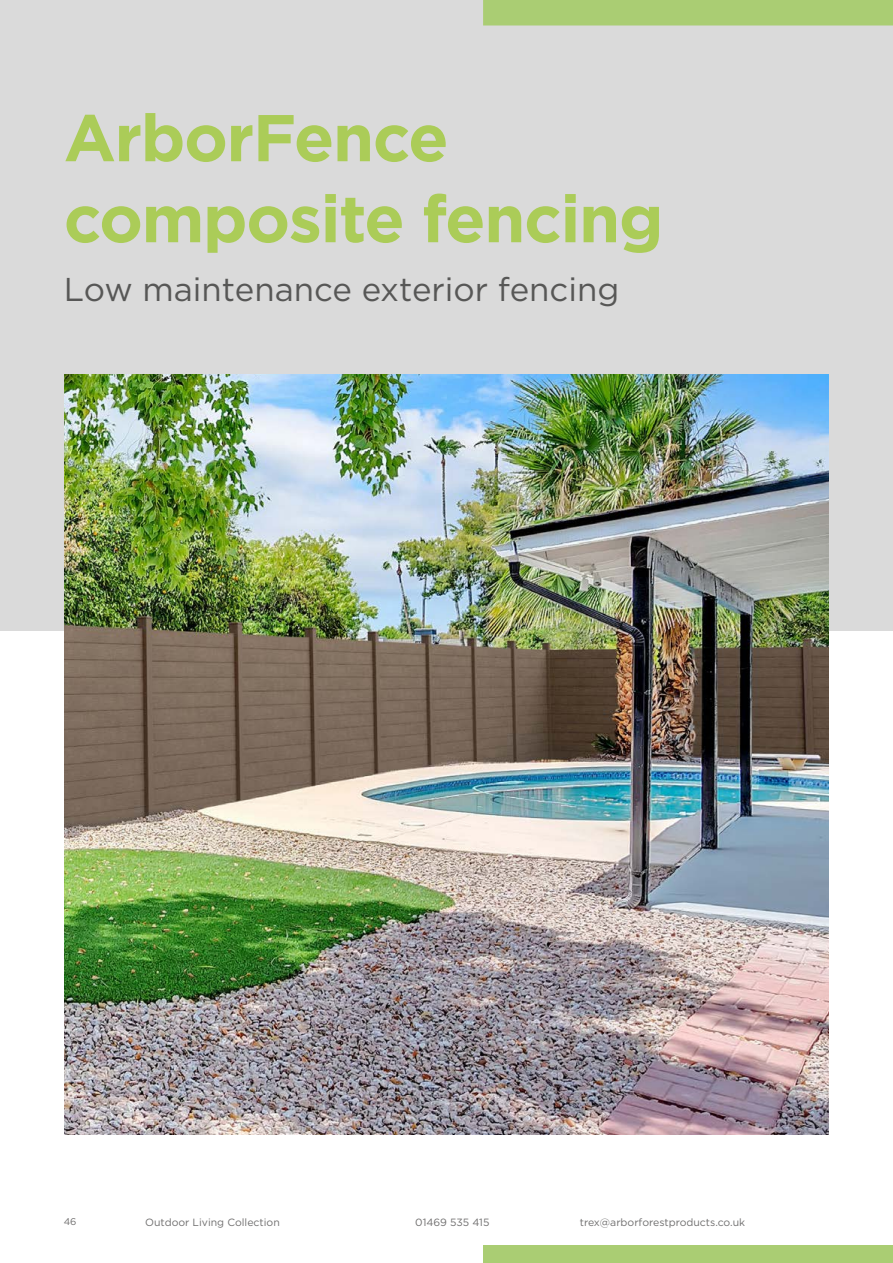
<style>
.page{position:relative;width:893px;height:1263px;background:#fff}
.page>*{position:absolute;margin:0;border:0;box-sizing:border-box;transform-origin:0 0}
.t1{font:700 66px/81px "Gotham";letter-spacing:-.02em;color:#abcc58}
.t2{font:33px "Gotham";color:#575756}
.t3{font:10.5px "Gotham";color:#706f6f}
.t4{font:9.75px "Gotham";color:#706f6f}
</style>
<div class="page">
<div style="left:0;top:0;width:893px;height:631px;background:#dadada"></div>
<div style="left:483px;top:0;width:410px;height:26px;background:#aacd73"></div>
<div style="left:483px;top:1246px;width:410px;height:17px;background:#aacd73"></div>
<img style="left:65px;top:375px;width:763px;height:760px">
<h1 class="t1" style="left:64px;top:97px;width:601px">ArborFence composite fencing</h1>
<h2 class="t2" style="left:64px;top:268px;width:557px">Low maintenance exterior fencing</h2>
<p class="t4" style="left:64px;top:1215px;width:14px">46</p>
<p class="t3" style="left:145px;top:1215px;width:136px">Outdoor Living Collection</p>
<p class="t3" style="left:415px;top:1215px;width:76px">01469 535 415</p>
<p class="t3" style="left:580px;top:1215px;width:167px">trex@arborforestproducts.co.uk</p>
</div>
